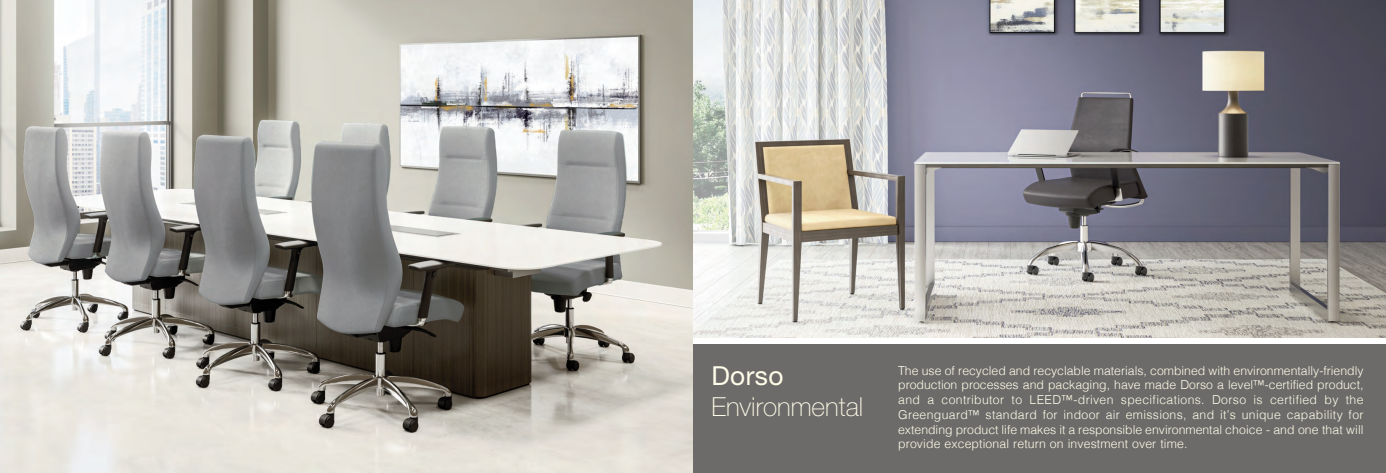
<style>
.page{position:relative;width:1386px;height:473px;background:#fff}
.page>*{position:absolute;margin:0;border:0;box-sizing:border-box;transform-origin:0 0}
.t1{font:100 26.25px "Helvetica Neue LT Std";color:#fffde9}
.t2{font:26.25px "Helvetica Neue LT Std";letter-spacing:.015em;color:#fffde9}
.t3{font:300 12.25px/14.7px "Helvetica";letter-spacing:.01em;color:#fffde9;text-align:justify}
</style>
<div class="page">
<img style="left:0;top:0;width:693px;height:472px">
<div style="left:693px;top:344px;width:693px;height:128px;background:#6d6b69"></div>
<img style="left:693px;top:0;width:693px;height:337px">
<h1 class="t2" style="left:711px;top:366px;width:74px">Dorso</h1>
<h1 class="t1" style="left:711px;top:397px;width:153px">Environmental</h1>
<p class="t3" style="left:898px;top:364px;width:467px">The use of recycled and recyclable materials, combined with environmentally-friendly production processes and packaging, have made Dorso a level™-certified product, and a contributor to LEED™-driven specifications. Dorso is certified by the Greenguard™ standard for indoor air emissions, and it’s unique capability for extending product life makes it a responsible environmental choice - and one that will provide exceptional return on investment over time.</p>
</div>
